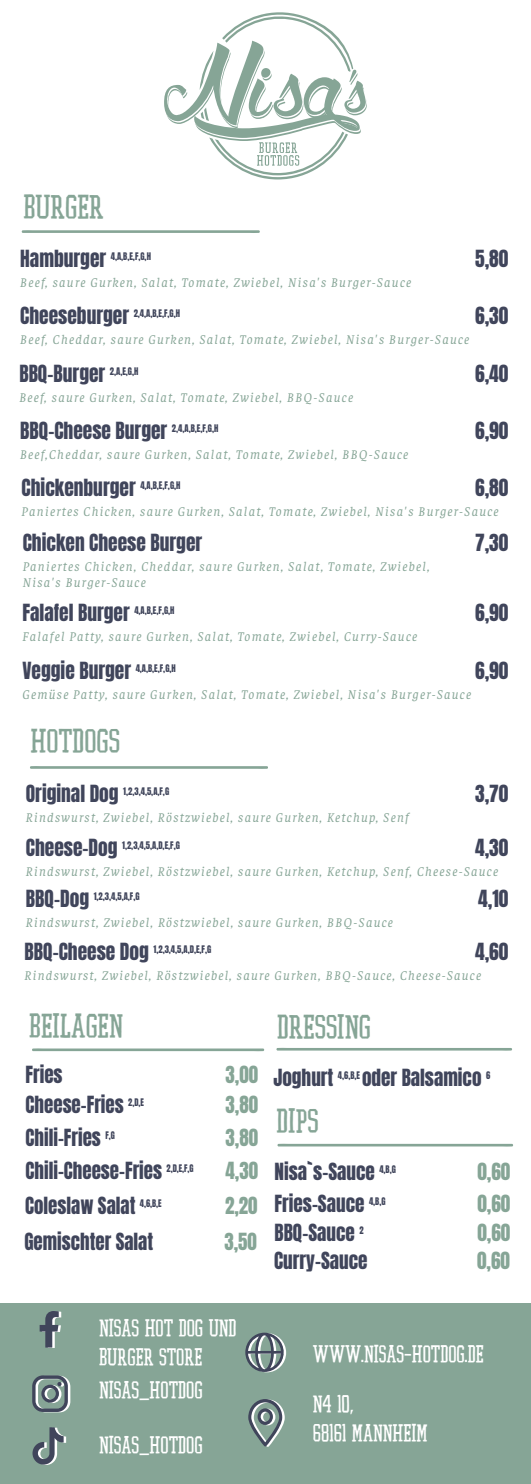
<style>
.page{position:relative;width:531px;height:1484px;background:#fff}
.page>*{position:absolute;margin:0;border:0;box-sizing:border-box;transform-origin:0 0}
.t1{font:32.9px "Flyerfonts Straight";color:#86a596}
.t2{font:32.9px "Flyerfonts Straight";color:#86a596;scale:.96 1}
.t3{font:23.8px/28.5px "Flyerfonts Straight";color:#fff;scale:.92 1}
.t4{font:19.78px "Anton";color:#40455b}
.t5{font:19.78px "Anton";color:#40455b;scale:.96 1}
.t6{font:19.78px "Anton";color:#86a596;scale:.96 1}
.t7{font:19.78px "Anton";color:#86a596}
.t8{font:italic 13.12px/15.8px "Faustina";letter-spacing:.1em;color:#86a596}
.t9{font:8.75px "Anton";color:#40455b}
.t10{font:8.75px "Anton";color:#40455b;scale:.96 1}
</style>
<div class="page">
<svg style="left:164px;top:12px;width:203px;height:167px"></svg>
<svg style="left:21px;top:230px;width:239px;height:3px"></svg>
<svg style="left:30px;top:766px;width:238px;height:3px"></svg>
<svg style="left:32px;top:1048px;width:233px;height:3px"></svg>
<svg style="left:276px;top:1047px;width:236px;height:3px"></svg>
<svg style="left:277px;top:1143px;width:236px;height:3px"></svg>
<div style="left:0;top:1303px;width:531px;height:180px;background:#86a596"></div>
<svg style="left:32px;top:1375px;width:38px;height:37px"></svg>
<svg style="left:40px;top:1311px;width:21px;height:36px"></svg>
<svg style="left:32px;top:1427px;width:34px;height:37px"></svg>
<svg style="left:248px;top:1399px;width:37px;height:47px"></svg>
<svg style="left:245px;top:1332px;width:41px;height:40px"></svg>
<h1 class="t1" style="left:23px;top:185px;width:82px">BURGER</h1>
<h3 class="t4" style="left:20px;top:249px;width:87px">Hamburger</h3>
<p class="t9" style="left:111px;top:252px;width:42px">4,A,B,E,F,G,H</p>
<p class="t8" style="left:20px;top:274px;width:392px">Beef, saure Gurken, Salat, Tomate, Zwiebel, Nisa's Burger-Sauce</p>
<h3 class="t4" style="left:475px;top:249px;width:35px">5,80</h3>
<h3 class="t4" style="left:20px;top:306px;width:110px">Cheeseburger</h3>
<p class="t9" style="left:134px;top:309px;width:48px">2,4,A,B,E,F,G,H</p>
<p class="t8" style="left:20px;top:331px;width:450px">Beef, Cheddar, saure Gurken, Salat, Tomate, Zwiebel, Nisa's Burger-Sauce</p>
<h3 class="t4" style="left:475px;top:306px;width:35px">6,30</h3>
<h3 class="t4" style="left:19px;top:363px;width:87px">BBQ-Burger</h3>
<p class="t9" style="left:110px;top:367px;width:30px">2,A,E,G,H</p>
<p class="t8" style="left:19px;top:388px;width:335px">Beef, saure Gurken, Salat, Tomate, Zwiebel, BBQ-Sauce</p>
<h3 class="t4" style="left:20px;top:421px;width:149px">BBQ-Cheese Burger</h3>
<p class="t9" style="left:172px;top:424px;width:48px">2,4,A,B,E,F,G,H</p>
<p class="t8" style="left:20px;top:446px;width:389px">Beef,Cheddar, saure Gurken, Salat, Tomate, Zwiebel, BBQ-Sauce</p>
<h3 class="t4" style="left:475px;top:363px;width:35px">6,40</h3>
<h3 class="t4" style="left:475px;top:421px;width:35px">6,90</h3>
<h3 class="t4" style="left:22px;top:477px;width:116px">Chickenburger</h3>
<p class="t9" style="left:140px;top:480px;width:42px">4,A,B,E,F,G,H</p>
<p class="t8" style="left:22px;top:502px;width:478px">Paniertes Chicken, saure Gurken, Salat, Tomate, Zwiebel, Nisa's Burger-Sauce</p>
<h3 class="t4" style="left:475px;top:477px;width:35px">6,80</h3>
<h3 class="t4" style="left:23px;top:533px;width:181px">Chicken Cheese Burger</h3>
<p class="t8" style="left:23px;top:558px;width:408px">Paniertes Chicken, Cheddar, saure Gurken, Salat, Tomate, Zwiebel,<br>Nisa's Burger-Sauce</p>
<h3 class="t4" style="left:22px;top:603px;width:109px">Falafel Burger</h3>
<p class="t9" style="left:134px;top:606px;width:42px">4,A,B,E,F,G,H</p>
<p class="t8" style="left:22px;top:628px;width:396px">Falafel Patty, saure Gurken, Salat, Tomate, Zwiebel, Curry-Sauce</p>
<h3 class="t4" style="left:475px;top:533px;width:35px">7,30</h3>
<h3 class="t4" style="left:475px;top:603px;width:35px">6,90</h3>
<h3 class="t4" style="left:22px;top:660px;width:110px">Veggie Burger</h3>
<p class="t9" style="left:136px;top:663px;width:42px">4,A,B,E,F,G,H</p>
<p class="t8" style="left:22px;top:685px;width:450px">Gemüse Patty, saure Gurken, Salat, Tomate, Zwiebel, Nisa's Burger-Sauce</p>
<h3 class="t4" style="left:475px;top:660px;width:35px">6,90</h3>
<h1 class="t1" style="left:31px;top:719px;width:91px">HOTDOGS</h1>
<h3 class="t4" style="left:26px;top:783px;width:94px">Original Dog</h3>
<p class="t9" style="left:123px;top:786px;width:47px">1,2,3,4,5,A,F,G</p>
<p class="t8" style="left:26px;top:808px;width:384px">Rindswurst, Zwiebel, Röstzwiebel, saure Gurken, Ketchup, Senf</p>
<h3 class="t4" style="left:475px;top:783px;width:35px">3,70</h3>
<h3 class="t4" style="left:26px;top:837px;width:93px">Cheese-Dog</h3>
<p class="t9" style="left:122px;top:840px;width:59px">1,2,3,4,5,A,D,E,F,G</p>
<p class="t8" style="left:26px;top:862px;width:474px">Rindswurst, Zwiebel, Röstzwiebel, saure Gurken, Ketchup, Senf, Cheese-Sauce</p>
<h3 class="t4" style="left:475px;top:837px;width:35px">4,30</h3>
<h3 class="t4" style="left:26px;top:888px;width:65px">BBQ-Dog</h3>
<p class="t9" style="left:94px;top:892px;width:47px">1,2,3,4,5,A,F,G</p>
<p class="t8" style="left:26px;top:913px;width:368px">Rindswurst, Zwiebel, Röstzwiebel, saure Gurken, BBQ-Sauce</p>
<h3 class="t4" style="left:478px;top:888px;width:32px">4,10</h3>
<h3 class="t4" style="left:24px;top:941px;width:126px">BBQ-Cheese Dog</h3>
<p class="t9" style="left:153px;top:944px;width:59px">1,2,3,4,5,A,D,E,F,G</p>
<p class="t8" style="left:24px;top:966px;width:458px">Rindswurst, Zwiebel, Röstzwiebel, saure Gurken, BBQ-Sauce, Cheese-Sauce</p>
<h3 class="t4" style="left:475px;top:941px;width:35px">4,60</h3>
<h1 class="t2" style="left:29px;top:1005px;width:99px">BEILAGEN</h1>
<h3 class="t5" style="left:26px;top:1064px;width:40px">Fries</h3>
<h3 class="t6" style="left:225px;top:1064px;width:35px">3,00</h3>
<h3 class="t5" style="left:26px;top:1094px;width:104px">Cheese-Fries</h3>
<p class="t10" style="left:128px;top:1098px;width:18px">2,D,E</p>
<h3 class="t6" style="left:225px;top:1094px;width:35px">3,80</h3>
<h3 class="t5" style="left:26px;top:1127px;width:80px">Chili-Fries</h3>
<p class="t10" style="left:105px;top:1130px;width:11px">F,G</p>
<h3 class="t6" style="left:225px;top:1127px;width:35px">3,80</h3>
<h3 class="t5" style="left:26px;top:1160px;width:144px">Chili-Cheese-Fries</h3>
<p class="t10" style="left:167px;top:1163px;width:30px">2,D,E,F,G</p>
<h3 class="t6" style="left:225px;top:1160px;width:35px">4,30</h3>
<h3 class="t5" style="left:25px;top:1195px;width:116px">Coleslaw Salat</h3>
<p class="t10" style="left:140px;top:1198px;width:24px">4,6,B,E</p>
<h3 class="t6" style="left:225px;top:1195px;width:35px">2,20</h3>
<h3 class="t5" style="left:24px;top:1231px;width:136px">Gemischter Salat</h3>
<h3 class="t6" style="left:224px;top:1231px;width:35px">3,50</h3>
<h1 class="t1" style="left:277px;top:1006px;width:95px">DRESSING</h1>
<h3 class="t4" style="left:273px;top:1067px;width:62px">Joghurt</h3>
<p class="t9" style="left:338px;top:1070px;width:24px">4,6,B,E</p>
<h3 class="t4" style="left:362px;top:1067px;width:121px">oder Balsamico</h3>
<p class="t9" style="left:486px;top:1070px;width:6px">6</p>
<h1 class="t1" style="left:276px;top:1100px;width:44px">DIPS</h1>
<h3 class="t4" style="left:274px;top:1161px;width:102px">Nisa`s-Sauce</h3>
<p class="t9" style="left:379px;top:1165px;width:18px">4,B,G</p>
<h3 class="t7" style="left:477px;top:1161px;width:35px">0,60</h3>
<h3 class="t4" style="left:274px;top:1193px;width:92px">Fries-Sauce</h3>
<p class="t9" style="left:369px;top:1196px;width:18px">4,B,G</p>
<h3 class="t7" style="left:477px;top:1193px;width:35px">0,60</h3>
<h3 class="t4" style="left:274px;top:1222px;width:82px">BBQ-Sauce</h3>
<p class="t9" style="left:359px;top:1225px;width:6px">2</p>
<h3 class="t7" style="left:477px;top:1222px;width:35px">0,60</h3>
<h3 class="t4" style="left:274px;top:1250px;width:95px">Curry-Sauce</h3>
<h3 class="t7" style="left:477px;top:1250px;width:35px">0,60</h3>
<h2 class="t3" style="left:99px;top:1312px;width:151px">NISAS HOT DOG UND<br>BURGER STORE</h2>
<h2 class="t3" style="left:99px;top:1374px;width:114px">NISAS_HOTDOG</h2>
<h2 class="t3" style="left:99px;top:1429px;width:114px">NISAS_HOTDOG</h2>
<h2 class="t3" style="left:313px;top:1338px;width:187px">WWW.NISAS-HOTDOG.DE</h2>
<h2 class="t3" style="left:313px;top:1388px;width:126px">N4 10,<br>68161 MANNHEIM</h2>
</div>
